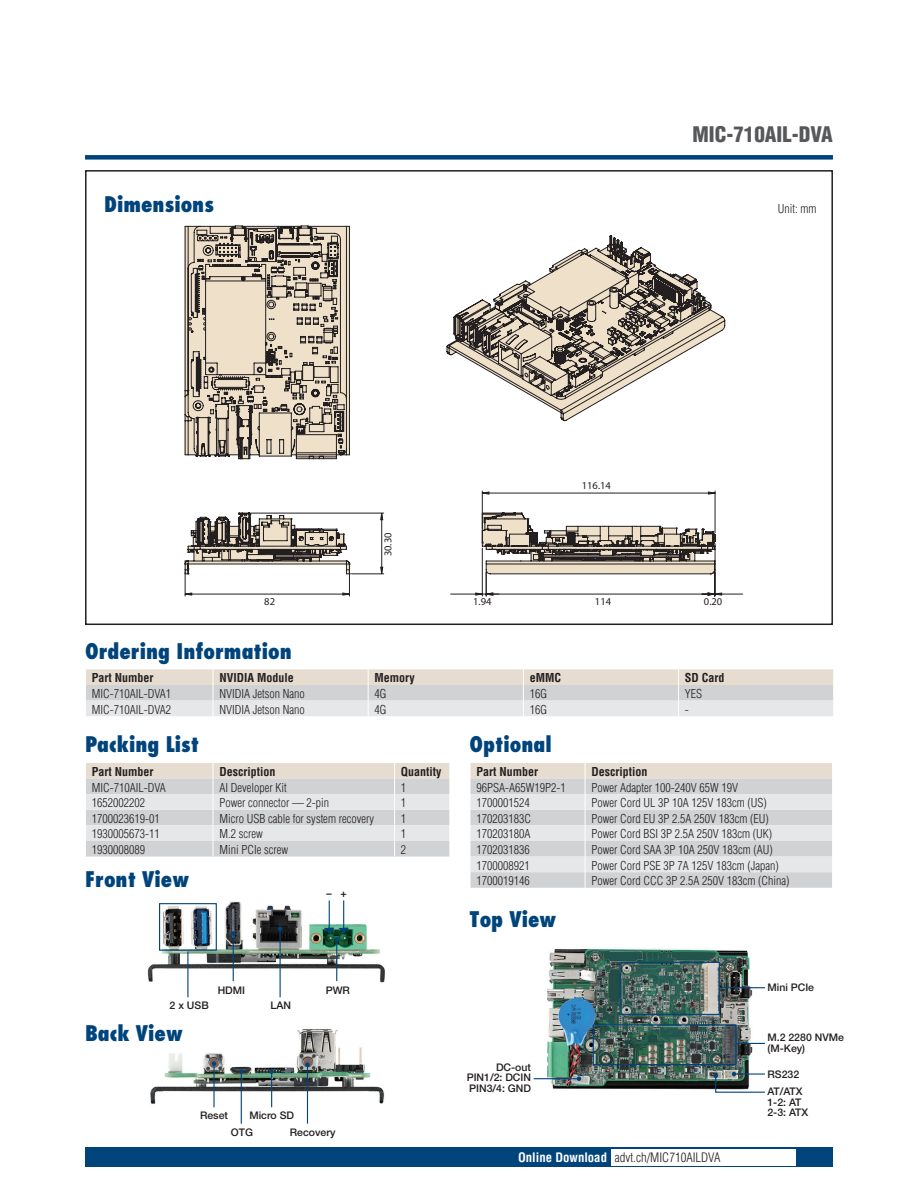
<style>
.page{position:relative;width:918px;height:1188px;background:#fff}
.page>*{position:absolute;margin:0;border:0;box-sizing:border-box;transform-origin:0 0}
.t1{font:800 condensed 21px "Futura";color:#00447b}
.t2{font:900 condensed 21px "Helvetica";color:#57585a}
.t3{font:300 condensed 12.75px "Helvetica";color:#231f20}
.t4{font:300 condensed 12px "Helvetica";color:#231f20}
.t5{font:700 condensed 12px "Helvetica";color:#231f20}
.t6{font:500 10.5px/10.4px "Helvetica Neue";color:#231f20}
.t7{font:10.5px "Myriad Pro";color:#231f20}
.s1{font-weight:700;color:#fff}
</style>
<div class="page">
<div style="left:85px;top:155px;width:748px;height:5px;background:#00447b"></div>
<div style="left:85px;top:1147px;width:748px;height:20px;background:#00447b"></div>
<div style="left:611px;top:1149px;width:184px;height:16px;background:#fff"></div>
<img style="left:147px;top:901px;width:238px;height:90px">
<img style="left:150px;top:1029px;width:235px;height:87px">
<div style="left:85px;top:170px;width:748px;height:455px;border:2px solid #231f20"></div>
<svg style="left:86px;top:763px;width:364px;height:94px;background:#dcdbdb"></svg>
<svg style="left:470px;top:763px;width:362px;height:125px;background:#dcdbdb"></svg>
<hr style="left:241px;top:1072px;width:1px;height:52px;background:#00447b">
<svg style="left:239px;top:1069px;width:5px;height:5px"></svg>
<hr style="left:307px;top:1065px;width:1px;height:59px;background:#00447b">
<svg style="left:305px;top:1062px;width:5px;height:5px"></svg>
<hr style="left:213px;top:1064px;width:2px;height:43px;background:#00447b">
<svg style="left:212px;top:1061px;width:4px;height:5px"></svg>
<hr style="left:271px;top:1072px;width:1px;height:35px;background:#00447b">
<svg style="left:269px;top:1069px;width:5px;height:5px"></svg>
<hr style="left:233px;top:933px;width:1px;height:48px;background:#00447b">
<svg style="left:231px;top:931px;width:4px;height:5px"></svg>
<hr style="left:280px;top:929px;width:1px;height:68px;background:#00447b">
<svg style="left:278px;top:926px;width:4px;height:5px"></svg>
<hr style="left:187px;top:952px;width:1px;height:45px;background:#00447b">
<div style="left:159px;top:903px;width:58px;height:48px;border:1px solid #00447b"></div>
<hr style="left:336px;top:939px;width:1px;height:42px;background:#00447b">
<hr style="left:451px;top:594px;width:31px;height:1px;background:#231f20">
<hr style="left:351px;top:573px;width:33px;height:1px;background:#231f20">
<hr style="left:251px;top:513px;width:133px;height:1px;background:#231f20">
<svg style="left:380px;top:512px;width:4px;height:63px"></svg>
<svg style="left:184px;top:512px;width:166px;height:84px"></svg>
<svg style="left:475px;top:491px;width:268px;height:105px"></svg>
<svg style="left:184px;top:225px;width:166px;height:234px;background:#b7ac9b"></svg>
<svg style="left:446px;top:235px;width:280px;height:187px"></svg>
<img style="left:548px;top:947px;width:207px;height:143px">
<div style="left:620px;top:962px;width:100px;height:53px;border:1px solid #00447b"></div>
<div style="left:593px;top:1024px;width:143px;height:41px;border:1px solid #00447b"></div>
<hr style="left:719px;top:987px;width:46px;height:1px;background:#00447b">
<svg style="left:736px;top:1043px;width:29px;height:1px"></svg>
<svg style="left:713px;top:1072px;width:52px;height:21px"></svg>
<hr style="left:534px;top:1078px;width:45px;height:1px;background:#00447b">
<svg style="left:577px;top:1076px;width:4px;height:5px"></svg>
<svg style="left:86px;top:669px;width:748px;height:47px;background:#dfdcd9"></svg>
<svg style="left:324px;top:900px;width:25px;height:42px"></svg>
<h1 class="t2" style="left:693px;top:121px;width:142px">MIC-710AIL-DVA</h1>
<h1 class="t1" style="left:104px;top:191px;width:111px">Dimensions</h1>
<p class="t4" style="left:778px;top:201px;width:40px">Unit: mm</p>
<p class="t7" style="left:264px;top:595px;width:12px">82</p>
<p class="t7" style="left:381px;top:556px;width:25px;rotate:-90deg">30.30</p>
<p class="t7" style="left:582px;top:479px;width:31px">116.14</p>
<p class="t7" style="left:473px;top:595px;width:20px">1.94</p>
<p class="t7" style="left:595px;top:595px;width:18px">114</p>
<p class="t7" style="left:704px;top:595px;width:20px">0.20</p>
<h1 class="t1" style="left:85px;top:638px;width:208px">Ordering Information</h1>
<p class="t5" style="left:92px;top:671px;width:63px">Part Number</p>
<p class="t5" style="left:219px;top:671px;width:76px">NVIDIA Module</p>
<p class="t5" style="left:375px;top:671px;width:42px">Memory</p>
<p class="t5" style="left:530px;top:671px;width:33px">eMMC</p>
<p class="t5" style="left:685px;top:671px;width:41px">SD Card</p>
<p class="t4" style="left:92px;top:686px;width:81px">MIC-710AIL-DVA1</p>
<p class="t4" style="left:219px;top:686px;width:87px">NVIDIA Jetson Nano</p>
<p class="t4" style="left:375px;top:686px;width:14px">4G</p>
<p class="t4" style="left:530px;top:686px;width:19px">16G</p>
<p class="t4" style="left:685px;top:686px;width:19px">YES</p>
<p class="t4" style="left:92px;top:702px;width:81px">MIC-710AIL-DVA2</p>
<p class="t4" style="left:219px;top:702px;width:87px">NVIDIA Jetson Nano</p>
<p class="t4" style="left:375px;top:702px;width:14px">4G</p>
<p class="t4" style="left:530px;top:702px;width:19px">16G</p>
<p class="t4" style="left:685px;top:702px;width:5px">-</p>
<h1 class="t1" style="left:85px;top:731px;width:116px">Packing List</h1>
<p class="t5" style="left:92px;top:764px;width:63px">Part Number</p>
<p class="t5" style="left:219px;top:764px;width:57px">Description</p>
<p class="t5" style="left:401px;top:764px;width:42px">Quantity</p>
<p class="t4" style="left:92px;top:780px;width:76px">MIC-710AIL-DVA</p>
<p class="t4" style="left:219px;top:780px;width:69px">AI Developer Kit</p>
<p class="t4" style="left:401px;top:780px;width:7px">1</p>
<p class="t4" style="left:92px;top:795px;width:55px">1652002202</p>
<p class="t4" style="left:219px;top:795px;width:111px">Power connector — 2-pin</p>
<p class="t4" style="left:401px;top:795px;width:7px">1</p>
<p class="t4" style="left:92px;top:811px;width:69px">1700023619-01</p>
<p class="t4" style="left:219px;top:811px;width:156px">Micro USB cable for system recovery</p>
<p class="t4" style="left:401px;top:811px;width:7px">1</p>
<p class="t4" style="left:92px;top:827px;width:69px">1930005673-11</p>
<p class="t4" style="left:219px;top:827px;width:45px">M.2 screw</p>
<p class="t4" style="left:401px;top:827px;width:7px">1</p>
<p class="t4" style="left:92px;top:842px;width:55px">1930008089</p>
<p class="t4" style="left:219px;top:842px;width:70px">Mini PCIe screw</p>
<p class="t4" style="left:401px;top:842px;width:7px">2</p>
<h1 class="t1" style="left:85px;top:866px;width:106px">Front View</h1>
<p class="t6" style="left:327px;top:888px;width:22px">– +</p>
<p class="t6" style="left:218px;top:985px;width:29px">HDMI</p>
<p class="t6" style="left:170px;top:1000px;width:41px">2 x USB</p>
<p class="t6" style="left:270px;top:1000px;width:22px">LAN</p>
<h1 class="t1" style="left:85px;top:1020px;width:99px">Back View</h1>
<p class="t6" style="left:200px;top:1110px;width:30px">Reset</p>
<p class="t6" style="left:249px;top:1110px;width:46px">Micro SD</p>
<p class="t6" style="left:326px;top:985px;width:26px">PWR</p>
<p class="t6" style="left:231px;top:1127px;width:24px">OTG</p>
<p class="t6" style="left:290px;top:1127px;width:47px">Recovery</p>
<h1 class="t1" style="left:470px;top:731px;width:84px">Optional</h1>
<p class="t5" style="left:476px;top:764px;width:63px">Part Number</p>
<p class="t5" style="left:591px;top:764px;width:57px">Description</p>
<p class="t4" style="left:476px;top:780px;width:91px">96PSA-A65W19P2-1</p>
<p class="t4" style="left:591px;top:780px;width:148px">Power Adapter 100-240V 65W 19V</p>
<p class="t4" style="left:476px;top:795px;width:55px">1700001524</p>
<p class="t4" style="left:591px;top:795px;width:177px">Power Cord UL 3P 10A 125V 183cm (US)</p>
<p class="t4" style="left:476px;top:811px;width:56px">170203183C</p>
<p class="t4" style="left:591px;top:811px;width:179px">Power Cord EU 3P 2.5A 250V 183cm (EU)</p>
<p class="t4" style="left:476px;top:827px;width:55px">170203180A</p>
<p class="t4" style="left:591px;top:827px;width:182px">Power Cord BSI 3P 2.5A 250V 183cm (UK)</p>
<p class="t4" style="left:476px;top:842px;width:55px">1702031836</p>
<p class="t4" style="left:591px;top:842px;width:183px">Power Cord SAA 3P 10A 250V 183cm (AU)</p>
<p class="t4" style="left:476px;top:858px;width:55px">1700008921</p>
<p class="t4" style="left:591px;top:858px;width:189px">Power Cord PSE 3P 7A 125V 183cm (Japan)</p>
<p class="t4" style="left:476px;top:873px;width:55px">1700019146</p>
<p class="t4" style="left:591px;top:873px;width:199px">Power Cord CCC 3P 2.5A 250V 183cm (China)</p>
<h1 class="t1" style="left:470px;top:906px;width:88px">Top View</h1>
<p class="t6" style="left:467px;top:1062px;width:66px;text-align:justify;text-indent:29px">DC-out PIN1/2: DCIN PIN3/4: GND</p>
<p class="t3" style="left:518px;top:1149px;width:204px"><span class="s1">Online Download</span> advt.ch/MIC710AILDVA</p>
<p class="t6" style="left:767px;top:982px;width:48px">Mini PCIe</p>
<p class="t6" style="left:767px;top:1032px;width:78px">M.2 2280 NVMe (M-Key)</p>
<p class="t6" style="left:767px;top:1065px;width:37px;line-height:17.9px">RS232<br>AT/ATX</p>
<p class="t6" style="left:767px;top:1097px;width:42px">1-2: AT<br>2-3: ATX</p>
</div>
